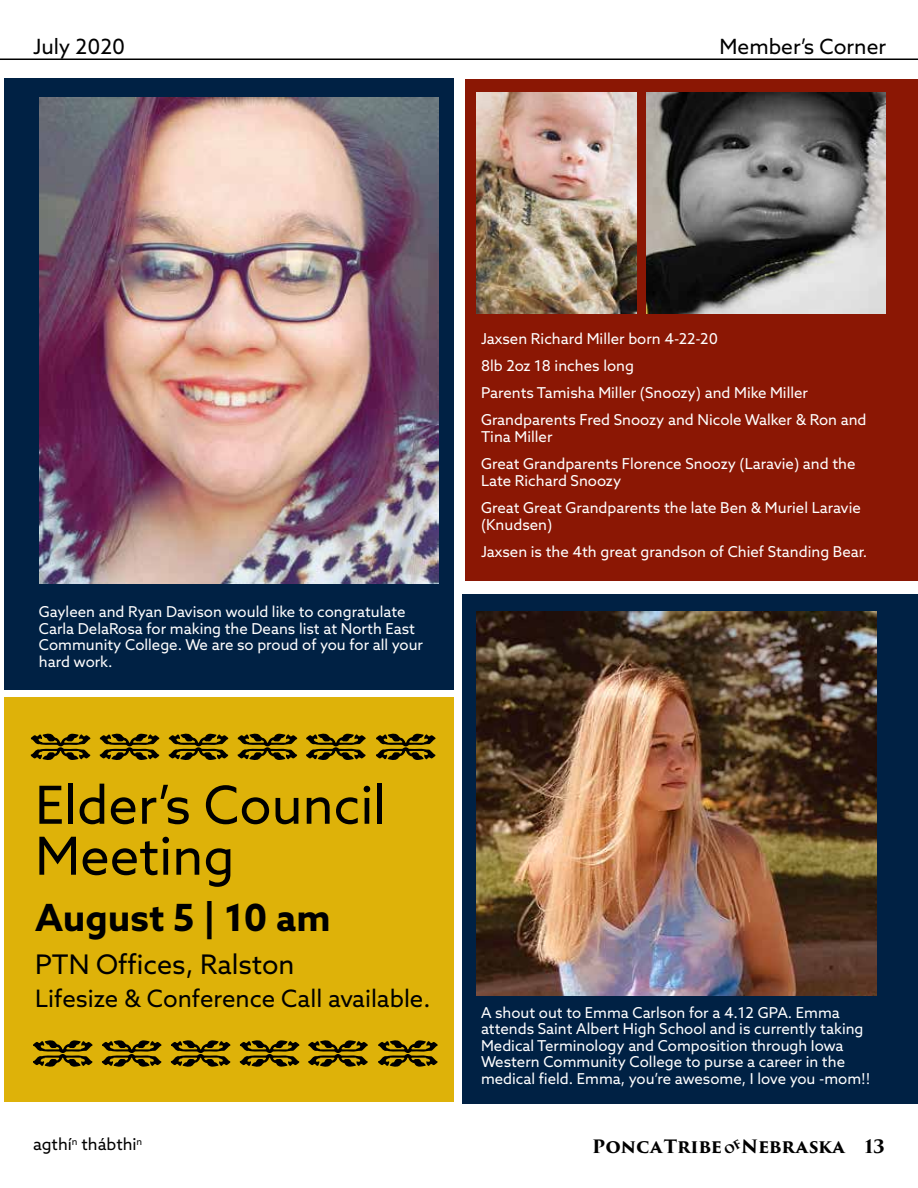
<style>
.page{position:relative;width:918px;height:1188px;background:#fff}
.page>*{position:absolute;margin:0;border:0;box-sizing:border-box;transform-origin:0 0}
.t1{font:52.5px/51px "Azo Sans";color:#000}
.t2{font:700 37.5px "Azo Sans";color:#000}
.t3{font:27px "Azo Sans";color:#000}
.t4{font:24px "Azo Sans";color:#000}
.t5{font:21px "Azo Sans";color:#000}
.t6{font:700 18px "Trajan Pro 3";color:#000}
.t7{font:16.5px "Azo Sans";color:#000}
.t8{font:15px/16.5px "Azo Sans";color:#fff}
</style>
<div class="page">
<hr style="left:0;top:59px;width:918px;height:1px;background:#000">
<div style="left:4px;top:79px;width:450px;height:611px;background:#002144"></div>
<div style="left:465px;top:79px;width:453px;height:502px;background:#8b1704"></div>
<div style="left:4px;top:697px;width:450px;height:405px;background:#deb209"></div>
<div style="left:463px;top:594px;width:455px;height:510px;background:#002144"></div>
<svg style="left:31px;top:733px;width:59px;height:27px"></svg>
<svg style="left:100px;top:733px;width:59px;height:27px"></svg>
<svg style="left:169px;top:733px;width:59px;height:27px"></svg>
<svg style="left:238px;top:733px;width:59px;height:27px"></svg>
<svg style="left:306px;top:733px;width:60px;height:27px"></svg>
<svg style="left:376px;top:733px;width:60px;height:27px"></svg>
<svg style="left:33px;top:1040px;width:60px;height:27px"></svg>
<svg style="left:102px;top:1040px;width:60px;height:27px"></svg>
<svg style="left:171px;top:1040px;width:59px;height:27px"></svg>
<svg style="left:240px;top:1040px;width:59px;height:27px"></svg>
<svg style="left:308px;top:1040px;width:60px;height:27px"></svg>
<svg style="left:378px;top:1040px;width:60px;height:27px"></svg>
<img style="left:39px;top:98px;width:400px;height:486px">
<img style="left:477px;top:611px;width:399px;height:384px">
<img style="left:477px;top:92px;width:159px;height:222px">
<img style="left:646px;top:92px;width:239px;height:222px">
<h3 class="t5" style="left:33px;top:32px;width:94px">July 2020</h3>
<h3 class="t5" style="left:720px;top:32px;width:168px">Member’s Corner</h3>
<p class="t8" style="left:39px;top:603px;width:386px">Gayleen and Ryan Davison would like to congratulate Carla DelaRosa for making the Deans list at North East Community College. We are so proud of you for all your hard work.</p>
<h1 class="t1" style="left:35px;top:779px;width:353px">Elder’s Council<br>Meeting</h1>
<h2 class="t2" style="left:35px;top:892px;width:297px">August 5 | 10 am</h2>
<h3 class="t3" style="left:35px;top:946px;width:261px">PTN Offices, Ralston</h3>
<h3 class="t4" style="left:35px;top:983px;width:397px">Lifesize &amp; Conference Call available.</h3>
<p class="t8" style="left:481px;top:324px;width:387px;line-height:27.3px">Jaxsen Richard Miller born 4-22-20<br>8lb 2oz 18 inches long<br>Parents Tamisha Miller (Snoozy) and Mike Miller Grandparents Fred Snoozy and Nicole Walker &amp; Ron and</p>
<p class="t8" style="left:481px;top:423px;width:376px;line-height:27.3px">Tina Miller<br>Great Grandparents Florence Snoozy (Laravie) and the</p>
<p class="t8" style="left:481px;top:467px;width:381px;line-height:27.3px">Late Richard Snoozy<br>Great Great Grandparents the late Ben &amp; Muriel Laravie</p>
<p class="t8" style="left:481px;top:510px;width:388px;line-height:27.3px">(Knudsen)<br>Jaxsen is the 4th great grandson of Chief Standing Bear.</p>
<p class="t8" style="left:481px;top:1004px;width:391px">A shout out to Emma Carlson for a 4.12 GPA. Emma attends Saint Albert High School and is currently taking Medical Terminology and Composition through Iowa Western Community College to purse a career in the medical field. Emma, you’re awesome, I love you -mom!!</p>
<p class="t7" style="left:33px;top:1133px;width:111px">agthí<sup>n</sup> thábthi<sup>n</sup></p>
<p class="t6" style="left:592px;top:1133px;width:132px">Ponca Tribe</p>
<p class="t6" style="left:741px;top:1133px;width:145px">Nebraska 13</p>
</div>
